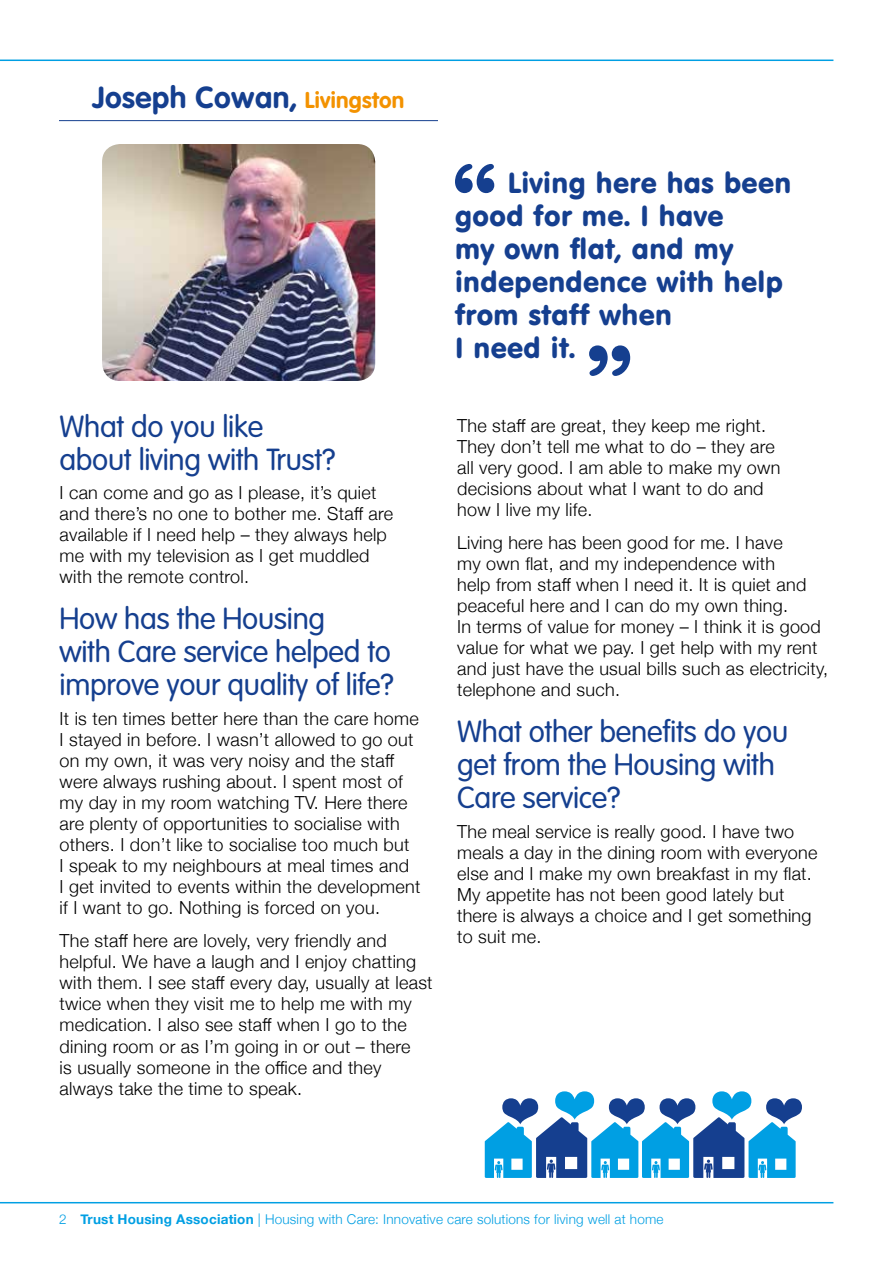
<style>
.page{position:relative;width:893px;height:1263px;background:#fff}
.page>*{position:absolute;margin:0;border:0;box-sizing:border-box;transform-origin:0 0}
.t1{font:300 30px/33px "VAG Rounded LT";letter-spacing:-.01em;color:#153f8f}
.t2{font:700 30px "VAG Rounded LT";letter-spacing:.015em;color:#153f8f}
.t3{font:28.5px/33px "VAG Rounded BT";letter-spacing:.015em;color:#153f8f}
.t4{font:300 18px/21px "Helvetica Neue";letter-spacing:.015em;color:#000}
.t5{font:300 13.5px "Helvetica Neue";letter-spacing:.015em;color:#009fe3}
.s1{font-size:22.5px;color:#f39200}
.s2{font-weight:700}
</style>
<div class="page">
<hr style="left:0;top:60px;width:833px;height:1px;background:#009fe3">
<hr style="left:0;top:1202px;width:833px;height:1px;background:#009fe3">
<svg style="left:455px;top:164px;width:39px;height:29px"></svg>
<svg style="left:589px;top:345px;width:41px;height:31px"></svg>
<svg style="left:485px;top:1091px;width:317px;height:87px"></svg>
<img style="left:102px;top:144px;width:273px;height:237px">
<hr style="left:59px;top:120px;width:379px;height:1px;background:#153f8f">
<h1 class="t2" style="left:93px;top:79px;width:313px">Joseph Cowan, <span class="s1">Livingston</span></h1>
<h1 class="t1" style="left:60px;top:411px;width:277px">What do you like about living with Trust?</h1>
<p class="t4" style="left:60px;top:481px;width:335px">I can come and go as I please, it’s quiet and there’s no one to bother me. Staff are available if I need help – they always help me with my television as I get muddled with the remote control.</p>
<h1 class="t1" style="left:60px;top:603px;width:336px">How has the Housing<br>with Care service helped to improve your quality of life?</h1>
<p class="t4" style="left:60px;top:706px;width:362px">It is ten times better here than the care home I stayed in before. I wasn’t allowed to go out on my own, it was very noisy and the staff were always rushing about. I spent most of my day in my room watching TV. Here there are plenty of opportunities to socialise with others. I don’t like to socialise too much but<br>I speak to my neighbours at meal times and<br>I get invited to events within the development if I want to go. Nothing is forced on you.</p>
<p class="t4" style="left:60px;top:929px;width:375px">The staff here are lovely, very friendly and helpful. We have a laugh and I enjoy chatting with them. I see staff every day, usually at least twice when they visit me to help me with my medication. I also see staff when I go to the dining room or as I’m going in or out – there<br>is usually someone in the office and they always take the time to speak.</p>
<h2 class="t3" style="left:455px;top:166px;width:338px;text-indent:53px">Living here has been good for me. I have<br>my own flat, and my independence with help from staff when<br>I need it.</h2>
<p class="t4" style="left:457px;top:413px;width:325px">The staff are great, they keep me right.<br>They don’t tell me what to do – they are all very good. I am able to make my own decisions about what I want to do and how I live my life.</p>
<p class="t4" style="left:457px;top:531px;width:372px">Living here has been good for me. I have<br>my own flat, and my independence with<br>help from staff when I need it. It is quiet and peaceful here and I can do my own thing.<br>In terms of value for money – I think it is good value for what we pay. I get help with my rent and just have the usual bills such as electricity, telephone and such.</p>
<h1 class="t1" style="left:457px;top:716px;width:333px">What other benefits do you get from the Housing with<br>Care service?</h1>
<p class="t4" style="left:457px;top:819px;width:362px">The meal service is really good. I have two meals a day in the dining room with everyone else and I make my own breakfast in my flat.<br>My appetite has not been good lately but there is always a choice and I get something to suit me.</p>
<p class="t5" style="left:59px;top:1209px;width:606px">2 <span class="s2">Trust Housing Association</span> | Housing with Care: Innovative care solutions for living well at home</p>
</div>
